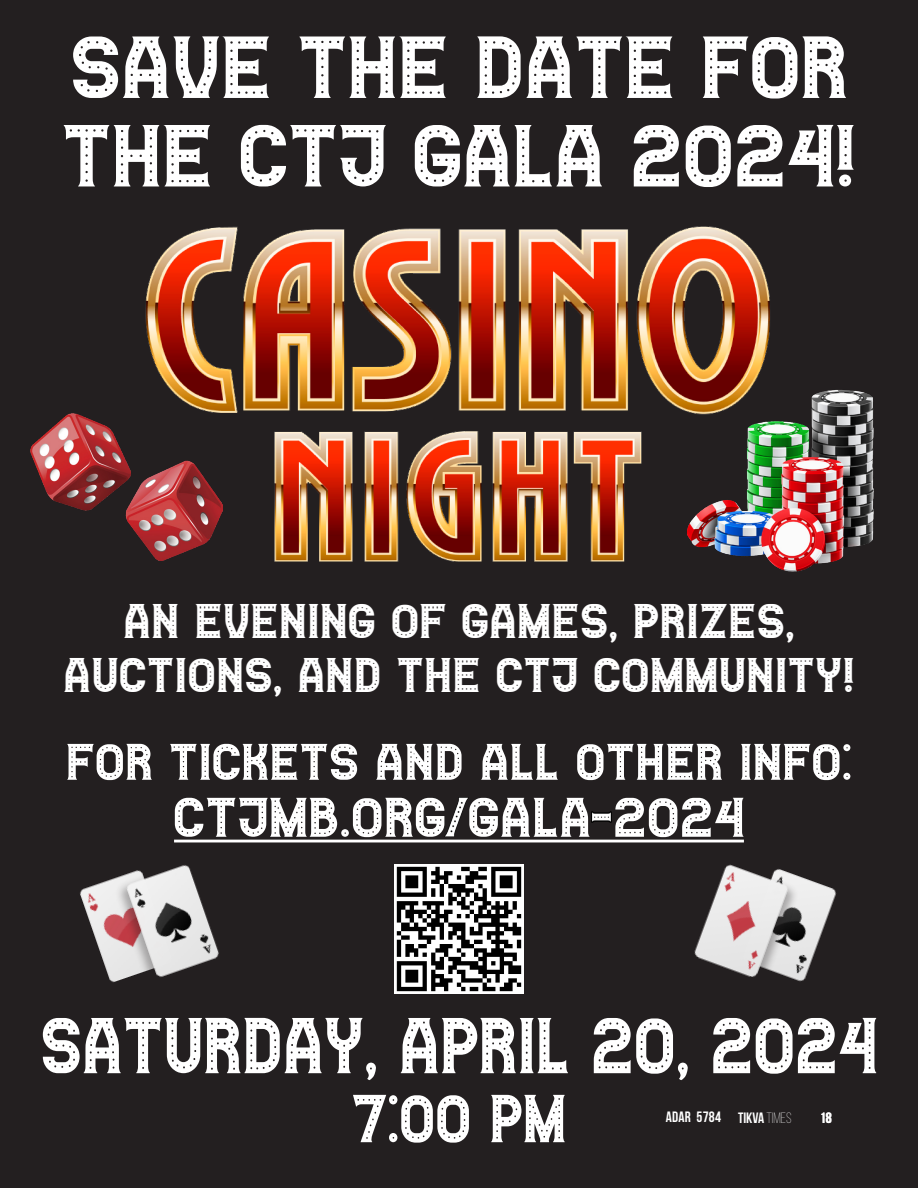
<style>
.page{position:relative;width:918px;height:1188px;background:#231f20}
.page>*{position:absolute;margin:0;border:0;box-sizing:border-box;transform-origin:0 0}
.t1{font:90px "Casino";letter-spacing:.02em;color:#fff}
.t2{font:80.85px "Casino";letter-spacing:.02em;color:#fff;scale:.91 1}
.t3{font:69.3px "Casino";color:#fff;scale:.91 1}
.t4{font:57px "Casino";letter-spacing:.03em;color:#fff}
.t5{font:52.5px "Casino";letter-spacing:.03em;color:#fff}
.t6{font:49.5px "Casino";letter-spacing:.03em;color:#fff}
.t7{font:700 15px "Bebas Neue";letter-spacing:.02em;color:#fff}
.s1{font-weight:300}
</style>
<div class="page">
<img style="left:30px;top:413px;width:109px;height:124px">
<img style="left:781px;top:389px;width:93px;height:183px">
<img style="left:394px;top:864px;width:130px;height:130px">
<hr style="left:174px;top:840px;width:570px;height:2px;background:#fff">
<img style="left:444px;top:797px;width:24px;height:40px">
<img style="left:591px;top:812px;width:21px;height:11px">
<img style="left:80px;top:885px;width:15px;height:52px">
<img style="left:95px;top:865px;width:124px;height:118px">
<img style="left:824px;top:885px;width:13px;height:42px">
<img style="left:694px;top:864px;width:130px;height:118px">
<img style="left:139px;top:226px;width:642px;height:343px">
<p class="t1" style="left:71px;top:36px;width:777px">SAVE THE DATE FOR</p>
<p class="t1" style="left:63px;top:125px;width:794px">THE CTJ GALA 2025!</p>
<p class="t6" style="left:124px;top:604px;width:672px">AN EVENING OF GAMES, PRIZES,</p>
<p class="t6" style="left:64px;top:658px;width:792px">AUCTIONS, AND THE CTJ COMMUNITY!</p>
<p class="t5" style="left:67px;top:744px;width:786px">FOR TICKETS AND ALL OTHER INFO:</p>
<p class="t4" style="left:174px;top:798px;width:571px">CTJMB.ORG GALA 2025</p>
<p class="t2" style="left:41px;top:1018px;width:920px">SATURDAY, APRIL 20, 2025</p>
<p class="t3" style="left:353px;top:1095px;width:235px">7:00 PM</p>
<p class="t7" style="left:666px;top:1109px;width:127px">ADAR 5784 TIKVA <span class="s1">TIMES</span></p>
<p class="t7" style="left:820px;top:1110px;width:13px">18</p>
</div>
